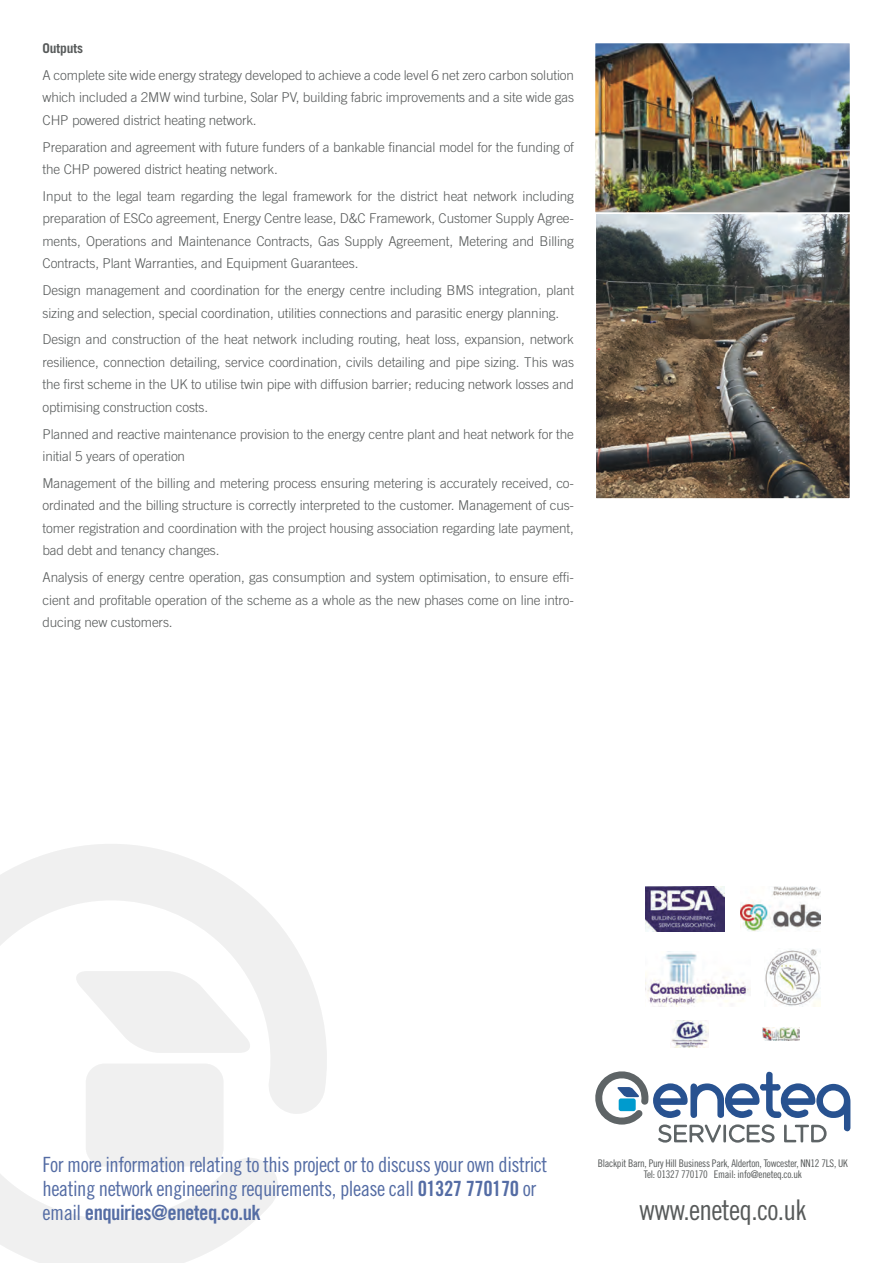
<style>
.page{position:relative;width:893px;height:1263px;background:#fff}
.page>*{position:absolute;margin:0;border:0;box-sizing:border-box;transform-origin:0 0}
.t1{font:28.5px "Trade Gothic Cond Eighteen";letter-spacing:-.025em;color:#575a5a}
.t2{font:21px/24px "Trade Gothic Cond Eighteen";letter-spacing:-.025em;color:#546ca4}
.body{font:300 13.5px/22.5px "Trade Gothic";letter-spacing:-.01em;color:#575a5a;text-align:justify}
.sub_sub_heading{font:700 13.5px "Trade Gothic";letter-spacing:-.01em;color:#575a5a}
.t3{font:10.5px "Trade Gothic Cond Eighteen";letter-spacing:-.025em;color:#575a5a}
.s1{font-family:"Trade Gothic Bold Cond Twenty"}
</style>
<div class="page">
<svg style="left:595px;top:1071px;width:255px;height:72px"></svg>
<img style="left:645px;top:951px;width:106px;height:55px">
<img style="left:765px;top:949px;width:55px;height:57px">
<img style="left:671px;top:1020px;width:37px;height:27px">
<img style="left:645px;top:886px;width:79px;height:45px">
<img style="left:740px;top:886px;width:80px;height:45px">
<img style="left:762px;top:1027px;width:38px;height:13px">
<img style="left:597px;top:45px;width:251px;height:452px">
<div style="left:594px;top:42px;width:257px;height:172px;border:2px solid #fff"></div>
<div style="left:595px;top:213px;width:256px;height:287px;border:2px solid #fff"></div>
<svg style="left:0;top:844px;width:327px;height:419px"></svg>
<svg style="left:73px;top:971px;width:181px;height:82px"></svg>
<p class="sub_sub_heading" style="left:43px;top:40px;width:42px">Outputs</p>
<p class="body" style="left:43px;top:64px;width:533px">A complete site wide energy strategy developed to achieve a code level 6 net zero carbon solution which included a 2MW wind turbine, Solar PV, building fabric improvements and a site wide gas CHP powered district heating network.</p>
<p class="body" style="left:43px;top:135px;width:533px">Preparation and agreement with future funders of a bankable financial model for the funding of the CHP powered district heating network.</p>
<p class="body" style="left:43px;top:185px;width:533px">Input to the legal team regarding the legal framework for the district heat network including preparation of ESCo agreement, Energy Centre lease, D&amp;C Framework, Customer Supply Agree&shy;ments, Operations and Maintenance Contracts, Gas Supply Agreement, Metering and Billing Contracts, Plant Warranties, and Equipment Guarantees.</p>
<p class="body" style="left:43px;top:279px;width:533px">Design management and coordination for the energy centre including BMS integration, plant sizing and selection, special coordination, utilities connections and parasitic energy planning.</p>
<p class="body" style="left:43px;top:328px;width:533px">Design and construction of the heat network including routing, heat loss, expansion, network resilience, connection detailing, service coordination, civils detailing and pipe sizing. This was the first scheme in the UK to utilise twin pipe with diffusion barrier; reducing network losses and optimising construction costs.</p>
<p class="body" style="left:43px;top:422px;width:533px">Planned and reactive maintenance provision to the energy centre plant and heat network for the initial 5 years of operation</p>
<p class="body" style="left:43px;top:472px;width:533px">Management of the billing and metering process ensuring metering is accurately received, co&shy;ordinated and the billing structure is correctly interpreted to the customer. Management of cus&shy;tomer registration and coordination with the project housing association regarding late payment, bad debt and tenancy changes.</p>
<p class="body" style="left:43px;top:566px;width:533px">Analysis of energy centre operation, gas consumption and system optimisation, to ensure effi&shy;cient and profitable operation of the scheme as a whole as the new phases come on line intro&shy;ducing new customers.</p>
<p class="t2" style="left:43px;top:1152px;width:506px">For more information relating to this project or to discuss your own district heating network engineering requirements, please call <span class="s1">01327 770170</span> or email <span class="s1">enquiries@eneteq.co.uk</span></p>
<p class="t3" style="left:598px;top:1157px;width:251px">Blackpit Barn, Pury Hill Business Park, Alderton, Towcester, NN12 7LS, UK</p>
<p class="t3" style="left:644px;top:1168px;width:160px">Tel: 01327 770170 Email: info@eneteq.co.uk</p>
<p class="t1" style="left:639px;top:1193px;width:169px">www.eneteq.co.uk</p>
</div>
